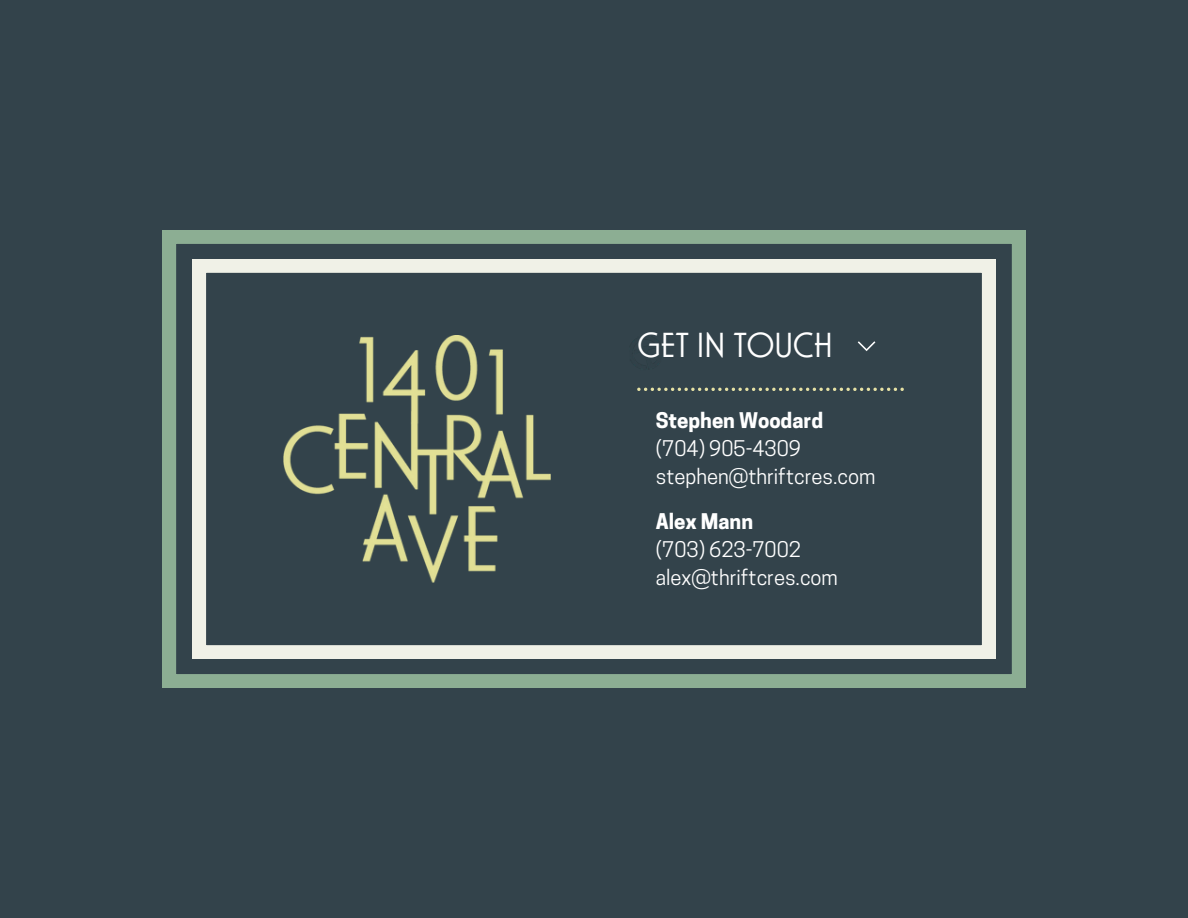
<style>
.page{position:relative;width:1188px;height:918px;background:#33434b}
.page>*{position:absolute;margin:0;border:0;box-sizing:border-box;transform-origin:0 0}
.t1{font:300 36px "URW Casablanca W01";color:#fff}
.t2{font:20.25px/27.9px "Cooper Hewitt";color:#fff}
.t3{font:700 20.25px "Cooper Hewitt";color:#fff}
</style>
<div class="page">
<svg style="left:163px;top:230px;width:862px;height:457px"></svg>
<svg style="left:193px;top:259px;width:802px;height:400px"></svg>
<svg style="left:637px;top:388px;width:267px;height:3px"></svg>
<svg style="left:858px;top:341px;width:17px;height:10px"></svg>
<img style="left:629px;top:336px;width:35px;height:35px">
<img style="left:284px;top:335px;width:266px;height:248px">
<h1 class="t1" style="left:637px;top:325px;width:197px">GET IN TOUCH</h1>
<p class="t3" style="left:656px;top:413px;width:169px">Stephen Woodard</p>
<p class="t2" style="left:656px;top:437px;width:147px">(704) 905-4309</p>
<p class="t2" style="left:656px;top:465px;width:221px">stephen@thriftcres.com</p>
<p class="t3" style="left:656px;top:514px;width:99px">Alex Mann</p>
<p class="t2" style="left:656px;top:538px;width:184px">(703) 623-7002 alex@thriftcres.com</p>
</div>
